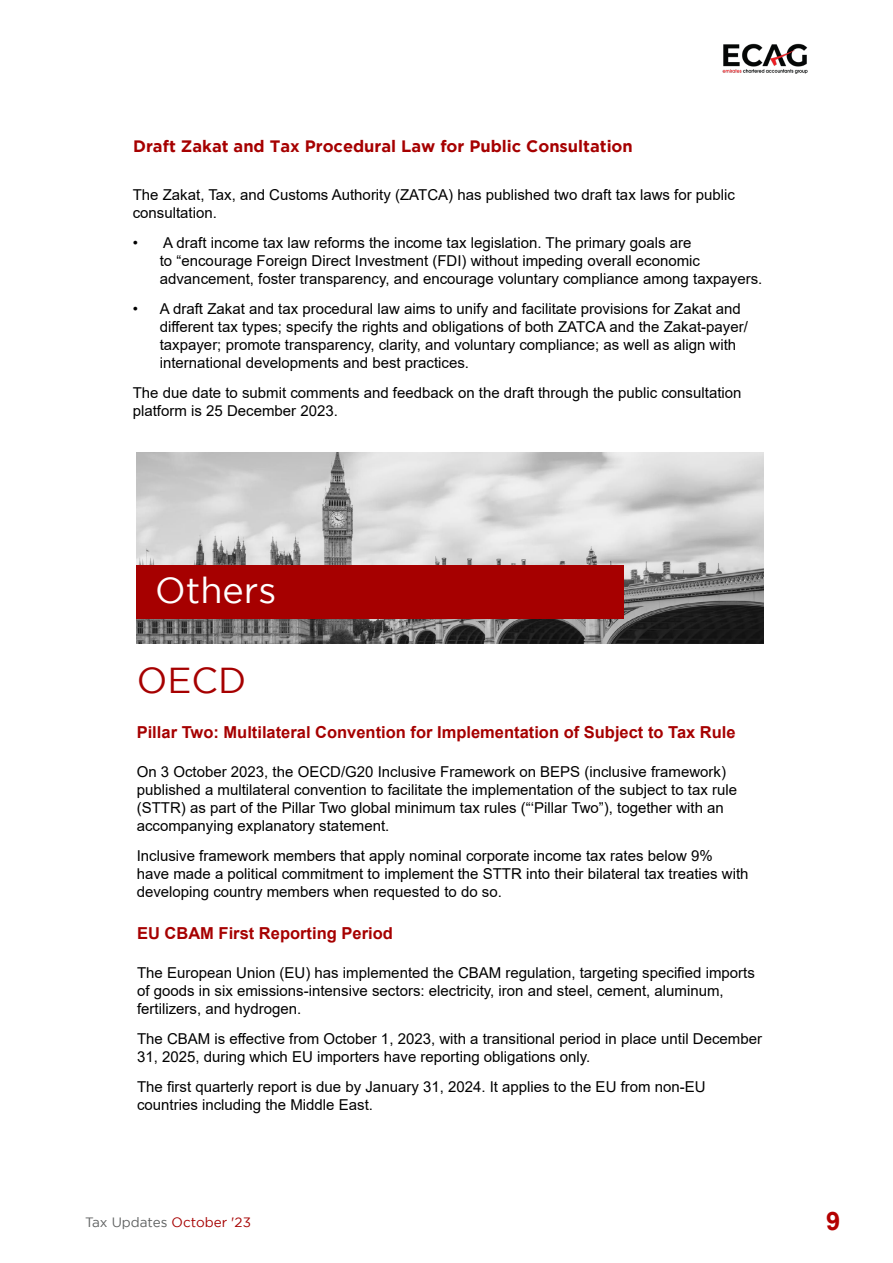
<style>
.page{position:relative;width:893px;height:1263px;background:#fff}
.page>*{position:absolute;margin:0;border:0;box-sizing:border-box;transform-origin:0 0}
.t1{font:36px "Gotham";color:#fff}
.t2{font:36px "Gotham";color:#a60000}
.t3{font:700 25.5px "Arial";color:#b40000}
.t4{font:700 16.5px "Arial";color:#a60000}
.t5{font:700 16.5px "Gotham";color:#a60000}
.t6{font:15px/18px "Arial";color:#000}
.t7{font:13.5px "Gotham";color:#5f6161}
.s1{color:#a60000}
</style>
<div class="page">
<img style="left:136px;top:453px;width:627px;height:191px">
<div style="left:136px;top:565px;width:488px;height:53px;background:#a60000"></div>
<img style="left:722px;top:43px;width:86px;height:31px">
<p class="t5" style="left:133px;top:137px;width:501px">Draft Zakat and Tax Procedural Law for Public Consultation</p>
<p class="t6" style="left:133px;top:185px;width:604px">The Zakat, Tax, and Customs Authority (ZATCA) has published two draft tax laws for public consultation.</p>
<p class="t6" style="left:160px;top:233px;width:604px;text-indent:-27px">• A draft income tax law reforms the income tax legislation. The primary goals are<br>to “encourage Foreign Direct Investment (FDI) without impeding overall economic advancement, foster transparency, and encourage voluntary compliance among taxpayers.</p>
<p class="t6" style="left:160px;top:299px;width:590px;text-indent:-27px">• A draft Zakat and tax procedural law aims to unify and facilitate provisions for Zakat and different tax types; specify the rights and obligations of both ZATCA and the Zakat-payer/ taxpayer; promote transparency, clarity, and voluntary compliance; as well as align with international developments and best practices.</p>
<p class="t6" style="left:133px;top:383px;width:610px">The due date to submit comments and feedback on the draft through the public consultation platform is 25 December 2023.</p>
<h1 class="t1" style="left:155px;top:570px;width:123px">Others</h1>
<h1 class="t2" style="left:137px;top:660px;width:111px">OECD</h1>
<p class="t4" style="left:137px;top:720px;width:600px">Pillar Two: Multilateral Convention for Implementation of Subject to Tax Rule</p>
<p class="t6" style="left:137px;top:762px;width:602px">On 3 October 2023, the OECD/G20 Inclusive Framework on BEPS (inclusive framework) published a multilateral convention to facilitate the implementation of the subject to tax rule (STTR) as part of the Pillar Two global minimum tax rules (“‘Pillar Two”), together with an accompanying explanatory statement.</p>
<p class="t6" style="left:137px;top:846px;width:613px">Inclusive framework members that apply nominal corporate income tax rates below 9% have made a political commitment to implement the STTR into their bilateral tax treaties with developing country members when requested to do so.</p>
<p class="t4" style="left:137px;top:921px;width:257px">EU CBAM First Reporting Period</p>
<p class="t6" style="left:137px;top:963px;width:619px">The European Union (EU) has implemented the CBAM regulation, targeting specified imports of goods in six emissions-intensive sectors: electricity, iron and steel, cement, aluminum, fertilizers, and hydrogen.</p>
<p class="t6" style="left:137px;top:1029px;width:626px">The CBAM is effective from October 1, 2023, with a transitional period in place until December<br>31, 2025, during which EU importers have reporting obligations only.</p>
<p class="t6" style="left:137px;top:1077px;width:570px">The first quarterly report is due by January 31, 2024. It applies to the EU from non-EU countries including the Middle East.</p>
<p class="t7" style="left:85px;top:1215px;width:167px">Tax Updates <span class="s1">October '23</span></p>
<h2 class="t3" style="left:826px;top:1203px;width:16px">9</h2>
</div>
